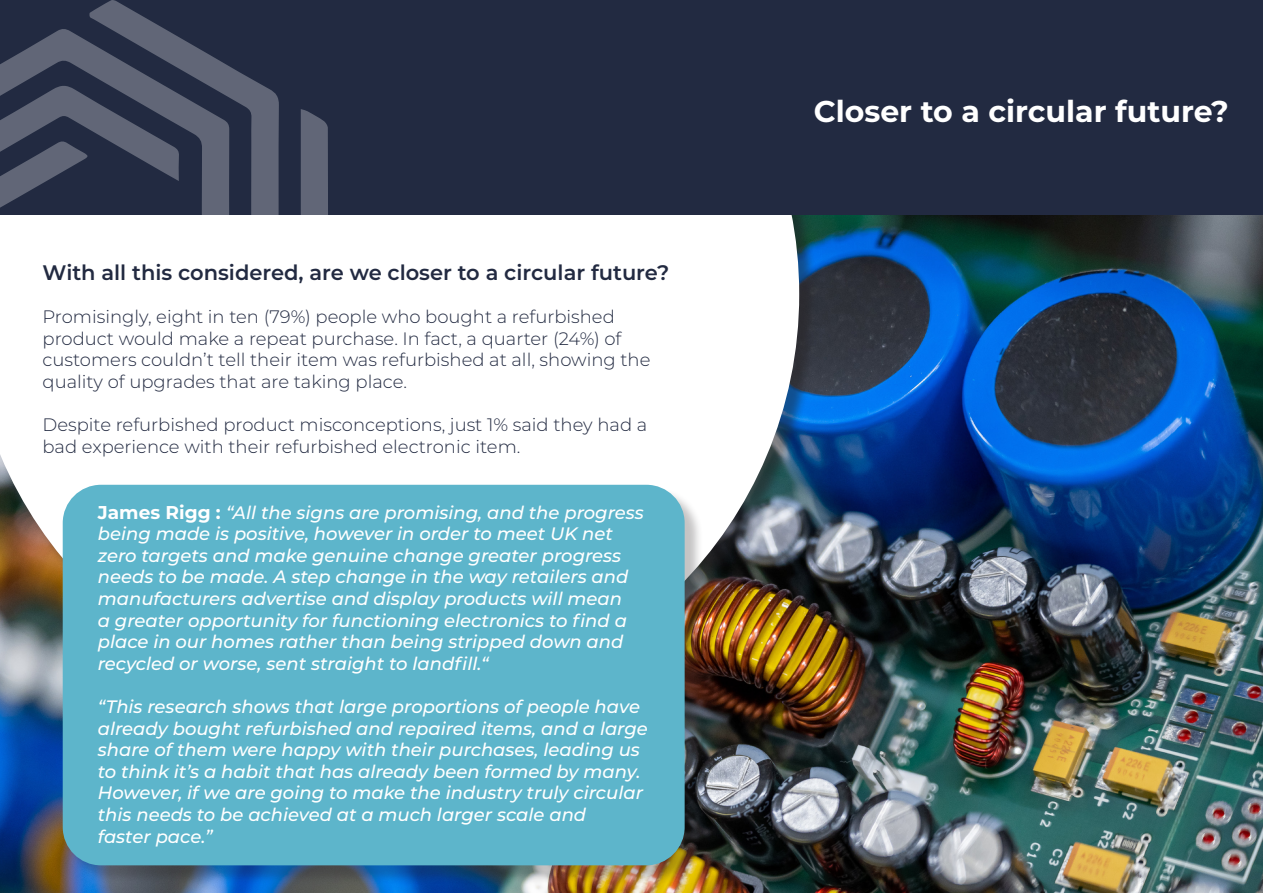
<style>
.page{position:relative;width:1263px;height:893px;background:#fff}
.page>*{position:absolute;margin:0;border:0;box-sizing:border-box;transform-origin:0 0}
.t1{font:700 30px "Montserrat";color:#fff}
.t2{font:600 21px "Montserrat";color:#222a41}
.t3{font:italic 500 18px/21.6px "Montserrat";color:#fff}
.t4{font:300 18px/21.6px "Montserrat";color:#222a41}
.s1{font-weight:700;font-style:normal;font-size:18.6px}
</style>
<div class="page">
<img style="left:0;top:215px;width:1263px;height:678px">
<div style="left:0;top:0;width:818px;height:728px;background:#231f20;opacity:.47"></div>
<svg style="left:0;top:215px;width:799px;height:495px"></svg>
<div style="left:0;top:0;width:1263px;height:215px;background:#222a41"></div>
<svg style="left:0;top:0;width:328px;height:215px"></svg>
<div style="left:65px;top:487px;width:638px;height:397px;background:#231f20;opacity:.27"></div>
<div style="left:63px;top:485px;width:622px;height:380px;background:#5db5cb;border-radius:38px"></div>
<p class="t2" style="left:43px;top:257px;width:628px">With all this considered, are we closer to a circular future?</p>
<p class="t4" style="left:43px;top:305px;width:609px">Promisingly, eight in ten (79%) people who bought a refurbished product would make a repeat purchase. In fact, a quarter (24%) of customers couldn’t tell their item was refurbished at all, showing the quality of upgrades that are taking place.</p>
<p class="t4" style="left:43px;top:413px;width:606px">Despite refurbished product misconceptions, just 1% said they had a bad experience with their refurbished electronic item.</p>
<p class="t3" style="left:98px;top:501px;width:548px"><span class="s1">James Rigg :</span> “All the signs are promising, and the progress being made is positive, however in order to meet UK net zero targets and make genuine change greater progress needs to be made. A step change in the way retailers and manufacturers advertise and display products will mean<br>a greater opportunity for functioning electronics to find a place in our homes rather than being stripped down and recycled or worse, sent straight to landfill.“</p>
<p class="t3" style="left:98px;top:695px;width:552px">“This research shows that large proportions of people have already bought refurbished and repaired items, and a large share of them were happy with their purchases, leading us to think it’s a habit that has already been formed by many.<br>However, if we are going to make the industry truly circular this needs to be achieved at a much larger scale and</p>
<p class="t3" style="left:98px;top:825px;width:116px">faster pace.”</p>
<p class="t1" style="left:814px;top:90px;width:417px">Closer to a circular future?</p>
</div>
